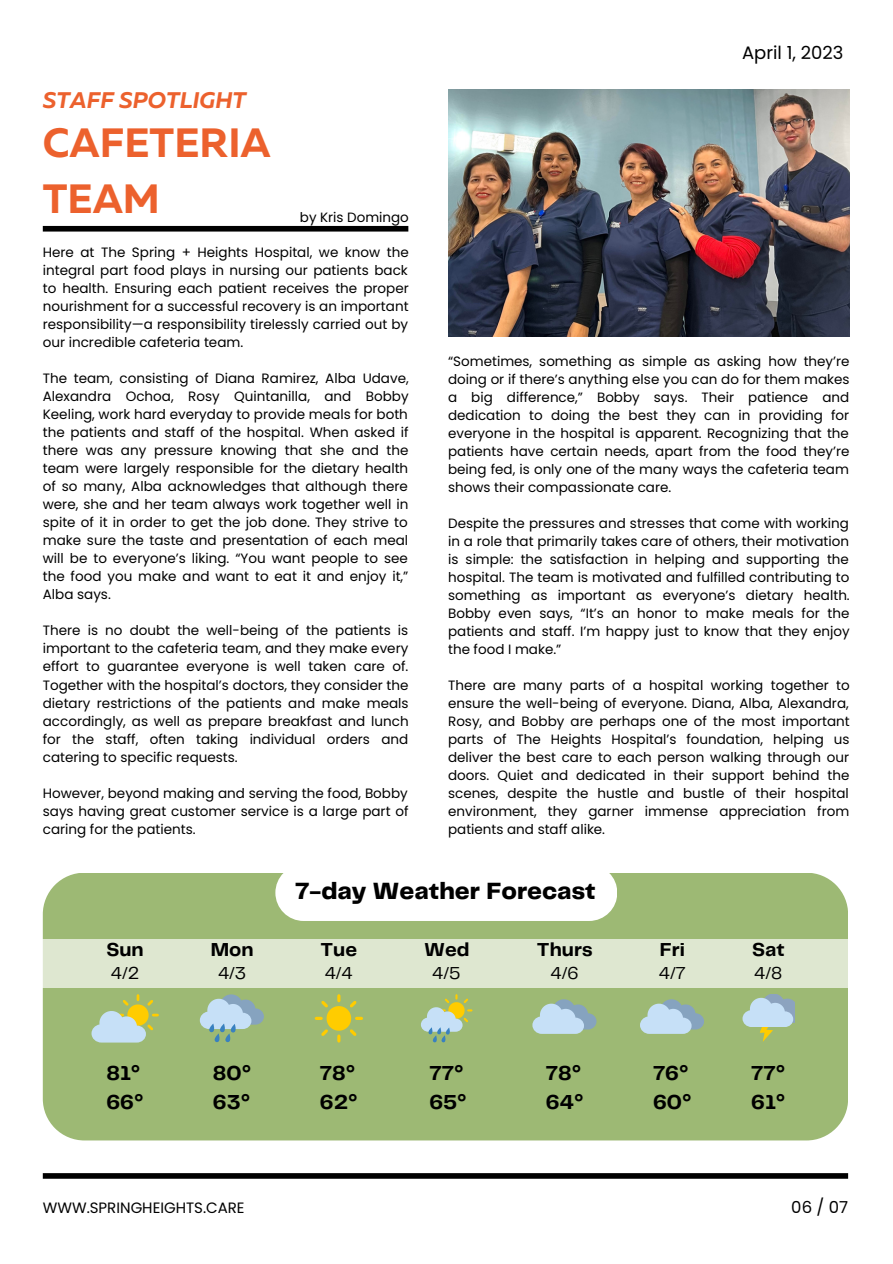
<style>
.page{position:relative;width:893px;height:1264px;background:#fff}
.page>*{position:absolute;margin:0;border:0;box-sizing:border-box;transform-origin:0 0}
.t1{font:700 40.8px/56.2px "Muller";color:#ec612d}
.t2{font:800 24.45px "Telegraf";color:#000}
.t3{font:italic 700 22.5px "Muller";color:#ec612d}
.t4{font:700 21px "Telegraf";color:#000}
.t5{font:700 19.5px "Telegraf";color:#000}
.t6{font:18px "Telegraf";color:#000}
.t7{font:18px "Poppins";color:#000}
.t8{font:16.5px "Poppins";color:#000}
.t9{font:15px "Poppins";color:#000}
.t10{font:13.5px/18px "Poppins";color:#000;text-align:justify}
</style>
<div class="page">
<img style="left:448px;top:89px;width:401px;height:248px">
<div style="left:43px;top:1173px;width:805px;height:5px;background:#000"></div>
<div style="left:43px;top:226px;width:365px;height:5px;background:#000"></div>
<div style="left:43px;top:873px;width:805px;height:267px;background:#9db974"></div>
<div style="left:275px;top:864px;width:342px;height:57px;background:#fff;border-radius:28px"></div>
<svg style="left:91px;top:994px;width:68px;height:48px;background:#b8ca96"></svg>
<svg style="left:200px;top:994px;width:64px;height:48px;background:#a3c0b1"></svg>
<svg style="left:315px;top:994px;width:48px;height:48px;background:#b9be52"></svg>
<svg style="left:421px;top:994px;width:51px;height:48px;background:#aec491"></svg>
<svg style="left:532px;top:999px;width:64px;height:34px;background:#acc7c6"></svg>
<div style="left:43px;top:939px;width:805px;height:48px;background:#dee7d0"></div>
<svg style="left:742px;top:994px;width:52px;height:48px;background:#afc7b1"></svg>
<svg style="left:640px;top:999px;width:64px;height:34px;background:#acc7c6"></svg>
<p class="t3" style="left:43px;top:91px;width:205px">STAFF SPOTLIGHT</p>
<p class="t1" style="left:43px;top:118px;width:229px">CAFETERIA<br>TEAM</p>
<p class="t10" style="left:300px;top:208px;width:110px">by Kris Domingo</p>
<p class="t10" style="left:43px;top:243px;width:367px">Here at The Spring + Heights Hospital, we know the integral part food plays in nursing our patients back to health. Ensuring each patient receives the proper nourishment for a successful recovery is an important responsibility—a responsibility tirelessly carried out by our incredible cafeteria team.</p>
<p class="t10" style="left:43px;top:369px;width:367px">The team, consisting of Diana Ramirez, Alba Udave, Alexandra Ochoa, Rosy Quintanilla, and Bobby Keeling, work hard everyday to provide meals for both the patients and staff of the hospital. When asked if there was any pressure knowing that she and the team were largely responsible for the dietary health of so many, Alba acknowledges that although there were, she and her team always work together well in spite of it in order to get the job done. They strive to make sure the taste and presentation of each meal will be to everyone’s liking. “You want people to see the food you make and want to eat it and enjoy it,” Alba says.</p>
<p class="t10" style="left:43px;top:621px;width:367px">There is no doubt the well-being of the patients is important to the cafeteria team, and they make every effort to guarantee everyone is well taken care of.<br>Together with the hospital’s doctors, they consider the dietary restrictions of the patients and make meals accordingly, as well as prepare breakfast and lunch for the staff, often taking individual orders and catering to specific requests.</p>
<p class="t10" style="left:43px;top:784px;width:367px">However, beyond making and serving the food, Bobby says having great customer service is a large part of caring for the patients.</p>
<p class="t7" style="left:742px;top:40px;width:103px">April 1, 2023</p>
<p class="t10" style="left:448px;top:352px;width:403px">“Sometimes, something as simple as asking how they’re doing or if there’s anything else you can do for them makes a big difference,” Bobby says. Their patience and dedication to doing the best they can in providing for everyone in the hospital is apparent. Recognizing that the patients have certain needs, apart from the food they’re being fed, is only one of the many ways the cafeteria team shows their compassionate care.</p>
<p class="t10" style="left:448px;top:514px;width:403px">Despite the pressures and stresses that come with working in a role that primarily takes care of others, their motivation is simple: the satisfaction in helping and supporting the hospital. The team is motivated and fulfilled contributing to something as important as everyone’s dietary health.<br>Bobby even says, “It’s an honor to make meals for the patients and staff. I’m happy just to know that they enjoy the food I make.”</p>
<p class="t10" style="left:448px;top:676px;width:403px">There are many parts of a hospital working together to ensure the well-being of everyone. Diana, Alba, Alexandra, Rosy, and Bobby are perhaps one of the most important parts of The Heights Hospital’s foundation, helping us deliver the best care to each person walking through our doors. Quiet and dedicated in their support behind the scenes, despite the hustle and bustle of their hospital environment, they garner immense appreciation from patients and staff alike.</p>
<p class="t2" style="left:295px;top:880px;width:302px">7-day Weather Forecast</p>
<p class="t5" style="left:106px;top:941px;width:39px">Sun</p>
<p class="t5" style="left:211px;top:941px;width:44px">Mon</p>
<p class="t5" style="left:320px;top:941px;width:38px">Tue</p>
<p class="t5" style="left:424px;top:941px;width:47px">Wed</p>
<p class="t5" style="left:537px;top:941px;width:57px">Thurs</p>
<p class="t5" style="left:659px;top:941px;width:27px">Fri</p>
<p class="t5" style="left:752px;top:941px;width:34px">Sat</p>
<p class="t6" style="left:111px;top:965px;width:30px">4/2</p>
<p class="t6" style="left:218px;top:965px;width:30px">4/3</p>
<p class="t6" style="left:324px;top:965px;width:30px">4/4</p>
<p class="t6" style="left:432px;top:965px;width:30px">4/5</p>
<p class="t6" style="left:550px;top:965px;width:30px">4/6</p>
<p class="t6" style="left:658px;top:965px;width:28px">4/7</p>
<p class="t6" style="left:754px;top:965px;width:30px">4/8</p>
<p class="t4" style="left:106px;top:1063px;width:36px">81°</p>
<p class="t4" style="left:106px;top:1092px;width:39px">66°</p>
<p class="t4" style="left:213px;top:1063px;width:40px">80°</p>
<p class="t4" style="left:213px;top:1092px;width:39px">63°</p>
<p class="t4" style="left:320px;top:1063px;width:37px">78°</p>
<p class="t4" style="left:320px;top:1092px;width:39px">62°</p>
<p class="t4" style="left:429px;top:1063px;width:36px">77°</p>
<p class="t4" style="left:429px;top:1092px;width:39px">65°</p>
<p class="t4" style="left:546px;top:1063px;width:37px">78°</p>
<p class="t4" style="left:546px;top:1092px;width:39px">64°</p>
<p class="t4" style="left:653px;top:1063px;width:37px">76°</p>
<p class="t4" style="left:653px;top:1092px;width:40px">60°</p>
<p class="t4" style="left:751px;top:1063px;width:36px">77°</p>
<p class="t4" style="left:751px;top:1092px;width:36px">61°</p>
<p class="t9" style="left:43px;top:1196px;width:203px">WWW.SPRINGHEIGHTS.CARE</p>
<p class="t8" style="left:791px;top:1195px;width:58px">06 / 07</p>
</div>
